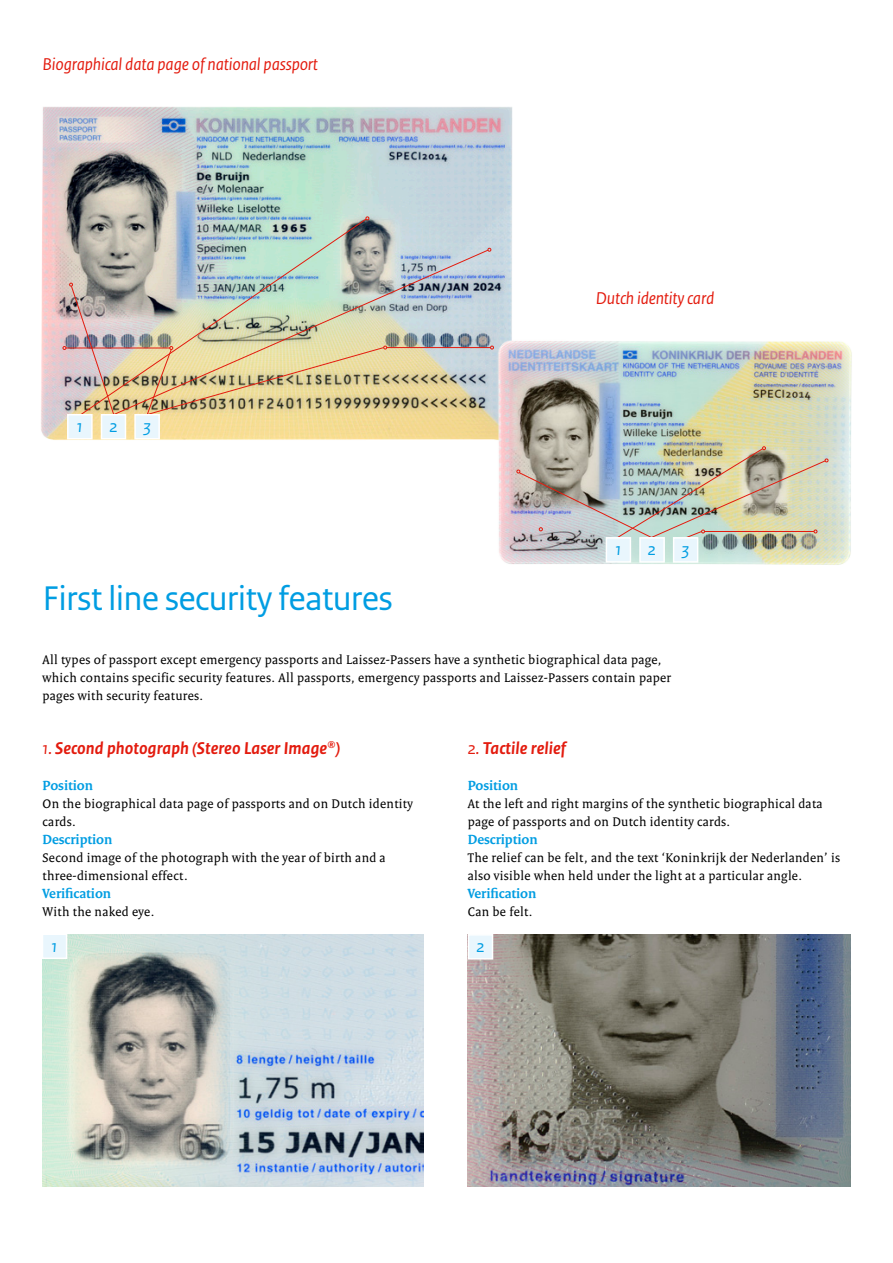
<style>
.page{position:relative;width:893px;height:1263px;background:#fff}
.page>*{position:absolute;margin:0;border:0;box-sizing:border-box;transform-origin:0 0}
.Kop{font:36px "Rijksoverheid Sans Text";letter-spacing:-.025em;color:#009de2}
.Rood_tussenkopje_San{font:italic 18px "Rijksoverheid Sans Text";letter-spacing:-.01em;color:#e31b0e}
.Rood_Tussenkopje_San{font:italic 700 18px "Rijksoverheid Sans Text";letter-spacing:.005em;color:#e31b0e}
.t1{font:italic 18px "Rijksoverheid Sans Text";color:#009de2}
.Blauw_tussenkopje_Se{font:700 14.25px "Rijksoverheid Serif";letter-spacing:-.005em;color:#009de2}
.Platte_Tekst{font:13.5px/18px "Rijksoverheid Serif";letter-spacing:.025em;color:#000}
.s1{font-weight:400}
</style>
<div class="page">
<img style="left:43px;top:934px;width:381px;height:252px">
<img style="left:468px;top:934px;width:382px;height:252px">
<img style="left:41px;top:107px;width:472px;height:333px">
<div style="left:43px;top:934px;width:24px;height:24px;background:#e9f6fd"></div>
<div style="left:42px;top:933px;width:25px;height:26px;border:2px solid #fff"></div>
<div style="left:468px;top:935px;width:24px;height:24px;background:#e9f6fd"></div>
<div style="left:468px;top:934px;width:25px;height:25px;border:2px solid #fff"></div>
<img style="left:367px;top:249px;width:122px;height:167px">
<img style="left:79px;top:218px;width:288px;height:198px">
<svg style="left:488px;top:248px;width:3px;height:4px"></svg>
<svg style="left:366px;top:216px;width:3px;height:4px"></svg>
<svg style="left:146px;top:346px;width:241px;height:70px;background:#d8c590"></svg>
<img style="left:63px;top:283px;width:52px;height:132px">
<div style="left:68px;top:415px;width:24px;height:24px;background:#e9f6fd"></div>
<div style="left:67px;top:414px;width:26px;height:25px;border:2px solid #fff"></div>
<div style="left:135px;top:415px;width:24px;height:24px;background:#e9f6fd"></div>
<div style="left:134px;top:414px;width:26px;height:25px;border:2px solid #fff"></div>
<div style="left:101px;top:415px;width:24px;height:24px;background:#e9f6fd"></div>
<div style="left:101px;top:414px;width:25px;height:25px;border:2px solid #fff"></div>
<hr style="left:66px;top:348px;width:104px;height:1px;background:#e31b0e">
<hr style="left:387px;top:347px;width:104px;height:1px;background:#e31b0e">
<img style="left:490px;top:333px;width:362px;height:232px">
<div style="left:606px;top:538px;width:24px;height:24px;background:#e9f6fd"></div>
<div style="left:606px;top:537px;width:25px;height:26px;border:2px solid #fff"></div>
<div style="left:640px;top:538px;width:24px;height:24px;background:#e9f6fd"></div>
<div style="left:639px;top:537px;width:26px;height:26px;border:2px solid #fff"></div>
<img style="left:516px;top:446px;width:312px;height:93px">
<div style="left:674px;top:538px;width:24px;height:24px;background:#e9f6fd"></div>
<div style="left:673px;top:537px;width:25px;height:26px;border:2px solid #fff"></div>
<p class="Rood_tussenkopje_San" style="left:43px;top:54px;width:277px">Biographical data page of national passport</p>
<p class="t1" style="left:77px;top:416px;width:7px">1</p>
<p class="t1" style="left:109px;top:416px;width:10px">2</p>
<p class="t1" style="left:143px;top:416px;width:9px">3</p>
<p class="Rood_tussenkopje_San" style="left:596px;top:288px;width:120px">Dutch identity card</p>
<p class="t1" style="left:615px;top:539px;width:7px">1</p>
<p class="t1" style="left:648px;top:539px;width:10px">2</p>
<p class="t1" style="left:682px;top:539px;width:9px">3</p>
<p class="Kop" style="left:43px;top:578px;width:352px">First line security features</p>
<p class="Platte_Tekst" style="left:43px;top:651px;width:630px">All types of passport except emergency passports and Laissez-Passers have a synthetic biographical data page, which contains specific security features. All passports, emergency passports and Laissez-Passers contain paper pages with security features.</p>
<p class="Rood_Tussenkopje_San" style="left:43px;top:738px;width:299px"><span class="s1">1.</span> Second photograph (Stereo Laser Image<sup>®</sup>)</p>
<p class="Blauw_tussenkopje_Se" style="left:43px;top:777px;width:52px">Position</p>
<p class="Platte_Tekst" style="left:43px;top:795px;width:372px">On the biographical data page of passports and on Dutch identity cards.</p>
<p class="Blauw_tussenkopje_Se" style="left:43px;top:831px;width:71px">Description</p>
<p class="Platte_Tekst" style="left:43px;top:849px;width:345px">Second image of the photograph with the year of birth and a three-dimensional effect.</p>
<p class="Blauw_tussenkopje_Se" style="left:43px;top:885px;width:70px">Verification</p>
<p class="Platte_Tekst" style="left:43px;top:903px;width:113px">With the naked eye.</p>
<p class="Rood_Tussenkopje_San" style="left:468px;top:738px;width:100px"><span class="s1">2.</span> Tactile relief</p>
<p class="Blauw_tussenkopje_Se" style="left:468px;top:777px;width:52px">Position</p>
<p class="Platte_Tekst" style="left:468px;top:795px;width:356px">At the left and right margins of the synthetic biographical data page of passports and on Dutch identity cards.</p>
<p class="Blauw_tussenkopje_Se" style="left:468px;top:831px;width:71px">Description</p>
<p class="Platte_Tekst" style="left:468px;top:849px;width:374px">The relief can be felt, and the text ‘Koninkrijk der Nederlanden’ is also visible when held under the light at a particular angle.</p>
<p class="Blauw_tussenkopje_Se" style="left:468px;top:885px;width:70px">Verification</p>
<p class="Platte_Tekst" style="left:468px;top:903px;width:66px">Can be felt.</p>
<p class="t1" style="left:52px;top:936px;width:7px">1</p>
<p class="t1" style="left:476px;top:936px;width:10px">2</p>
</div>
